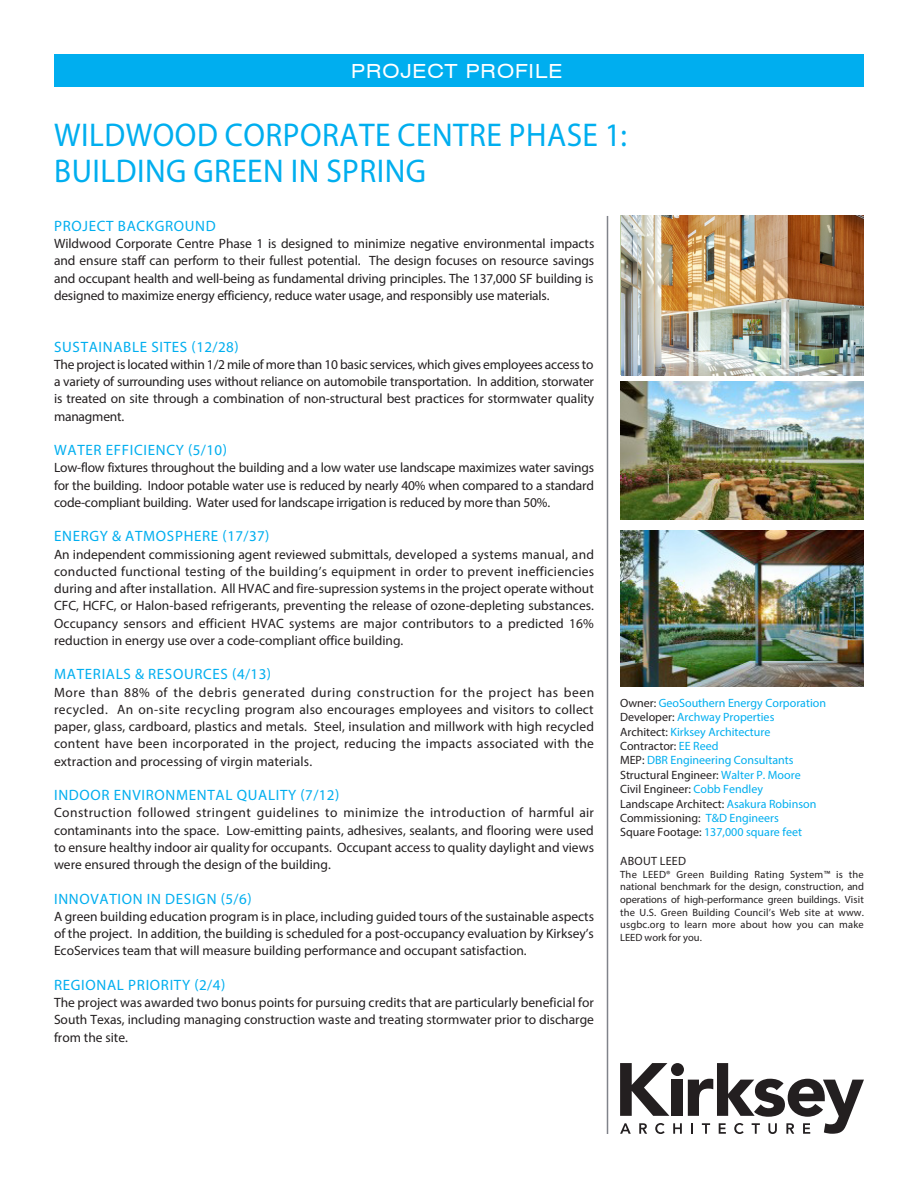
<style>
.page{position:relative;width:918px;height:1188px;background:#fff}
.page>*{position:absolute;margin:0;border:0;box-sizing:border-box;transform-origin:0 0}
.t1{font:33px "Myriad Pro";letter-spacing:.015em;color:#00aeef;scale:.95 1}
.t2{font:expanded 19.5px "Swiss 721 BT";letter-spacing:.05em;color:#fff}
.t3{font:15px "Myriad Pro";letter-spacing:.045em;color:#00aeef}
.t4{font:13.5px/17.2px "Myriad Pro";color:#231f20;text-align:justify}
.t5{font:12px "Myriad Pro";color:#00aeef}
.t6{font:12px "Myriad Pro";color:#231f20}
.t7{font:12px "Myriad Pro";letter-spacing:.02em;color:#231f20}
.t8{font:10.5px/12.6px "Myriad Pro";letter-spacing:.015em;color:#231f20;text-align:justify}
.s1{color:#231f20}
.s2{color:#00aeef}
</style>
<div class="page">
<div style="left:54px;top:54px;width:810px;height:32px;background:#00aeef"></div>
<hr style="left:607px;top:216px;width:1px;height:918px;background:#80838a">
<svg style="left:620px;top:1063px;width:49px;height:53px"></svg>
<div style="left:671px;top:1063px;width:13px;height:13px;background:#231f20;border-radius:50%"></div>
<div style="left:672px;top:1080px;width:11px;height:36px;background:#231f20"></div>
<svg style="left:620px;top:1123px;width:11px;height:11px"></svg>
<svg style="left:639px;top:1123px;width:8px;height:11px"></svg>
<svg style="left:655px;top:1123px;width:10px;height:11px"></svg>
<svg style="left:673px;top:1123px;width:9px;height:11px"></svg>
<svg style="left:688px;top:1063px;width:176px;height:71px"></svg>
<img style="left:621px;top:216px;width:243px;height:159px">
<img style="left:620px;top:382px;width:244px;height:138px">
<img style="left:620px;top:531px;width:244px;height:156px">
<p class="t2" style="left:351px;top:59px;width:213px">PROJECT PROFILE</p>
<p class="t1" style="left:54px;top:115px;width:604px">WILDWOOD CORPORATE CENTRE PHASE 1:</p>
<p class="t1" style="left:54px;top:151px;width:393px">BUILDING GREEN IN SPRING</p>
<p class="t3" style="left:54px;top:217px;width:163px">PROJECT BACKGROUND</p>
<p class="t4" style="left:54px;top:235px;width:542px">Wildwood Corporate Centre Phase 1 is designed to minimize negative environmental impacts and ensure staff can perform to their fullest potential. The design focuses on resource savings and occupant health and well-being as fundamental driving principles. The 137,000 SF building is designed to maximize energy efficiency, reduce water usage, and responsibly use materials.</p>
<p class="t3" style="left:54px;top:337px;width:186px">SUSTAINABLE SITES (12/28)</p>
<p class="t4" style="left:54px;top:356px;width:542px">The project is located within 1/2 mile of more than 10 basic services, which gives employees access to a variety of surrounding uses without reliance on automobile transportation. In addition, storwater is treated on site through a combination of non-structural best practices for stormwater quality managment.</p>
<p class="t3" style="left:54px;top:441px;width:174px">WATER EFFICIENCY (5/10)</p>
<p class="t4" style="left:54px;top:459px;width:542px">Low-flow fixtures throughout the building and a low water use landscape maximizes water savings for the building. Indoor potable water use is reduced by nearly 40% when compared to a standard code-compliant building. Water used for landscape irrigation is reduced by more than 50%.</p>
<p class="t3" style="left:54px;top:527px;width:217px">ENERGY &amp; ATMOSPHERE (17/37)</p>
<p class="t4" style="left:54px;top:545px;width:542px">An independent commissioning agent reviewed submittals, developed a systems manual, and conducted functional testing of the building’s equipment in order to prevent inefficiencies during and after installation. All HVAC and fire-supression systems in the project operate without CFC, HCFC, or Halon-based refrigerants, preventing the release of ozone-depleting substances.<br>Occupancy sensors and efficient HVAC systems are major contributors to a predicted 16% reduction in energy use over a code-compliant office building.</p>
<p class="t3" style="left:54px;top:665px;width:219px">MATERIALS &amp; RESOURCES (4/13)</p>
<p class="t4" style="left:54px;top:683px;width:542px">More than 88% of the debris generated during construction for the project has been recycled. An on-site recycling program also encourages employees and visitors to collect paper, glass, cardboard, plastics and metals. Steel, insulation and millwork with high recycled content have been incorporated in the project, reducing the impacts associated with the extraction and processing of virgin materials.</p>
<p class="t3" style="left:54px;top:786px;width:287px">INDOOR ENVIRONMENTAL QUALITY (7/12)</p>
<p class="t4" style="left:54px;top:804px;width:542px">Construction followed stringent guidelines to minimize the introduction of harmful air contaminants into the space. Low-emitting paints, adhesives, sealants, and flooring were used to ensure healthy indoor air quality for occupants. Occupant access to quality daylight and views were ensured through the design of the building.</p>
<p class="t3" style="left:54px;top:889px;width:199px">INNOVATION IN DESIGN (5/6)</p>
<p class="t4" style="left:54px;top:908px;width:542px">A green building education program is in place, including guided tours of the sustainable aspects of the project. In addition, the building is scheduled for a post-occupancy evaluation by Kirksey’s EcoServices team that will measure building performance and occupant satisfaction.</p>
<p class="t3" style="left:54px;top:976px;width:173px">REGIONAL PRIORITY (2/4)</p>
<p class="t4" style="left:54px;top:994px;width:542px">The project was awarded two bonus points for pursuing credits that are particularly beneficial for South Texas, including managing construction waste and treating stormwater prior to discharge from the site.</p>
<p class="t5" style="left:620px;top:695px;width:207px"><span class="s1">Owner:</span> GeoSouthern Energy Corporation</p>
<p class="t5" style="left:620px;top:710px;width:156px"><span class="s1">Developer:</span> Archway Properties</p>
<p class="t5" style="left:620px;top:724px;width:152px"><span class="s1">Architect:</span> Kirksey Architecture</p>
<p class="t6" style="left:620px;top:739px;width:100px">Contractor: <span class="s2">EE Reed</span></p>
<p class="t5" style="left:620px;top:753px;width:175px"><span class="s1">MEP:</span> DBR Engineering Consultants</p>
<p class="t6" style="left:620px;top:767px;width:182px">Structural Engineer: <span class="s2">Walter P. Moore</span></p>
<p class="t6" style="left:620px;top:782px;width:144px">Civil Engineer: <span class="s2">Cobb Fendley</span></p>
<p class="t6" style="left:620px;top:796px;width:198px">Landscape Architect: <span class="s2">Asakura Robinson</span></p>
<p class="t6" style="left:620px;top:811px;width:160px">Commissioning: <span class="s2">T&amp;D Engineers</span></p>
<p class="t5" style="left:620px;top:825px;width:183px"><span class="s1">Square Footage:</span> 137,000 square feet</p>
<p class="t7" style="left:620px;top:854px;width:67px">ABOUT LEED</p>
<p class="t8" style="left:620px;top:868px;width:245px">The LEED® Green Building Rating System™ is the national benchmark for the design, construction, and operations of high-performance green buildings. Visit the U.S. Green Building Council’s Web site at www. usgbc.org to learn more about how you can make LEED work for you.</p>
</div>
